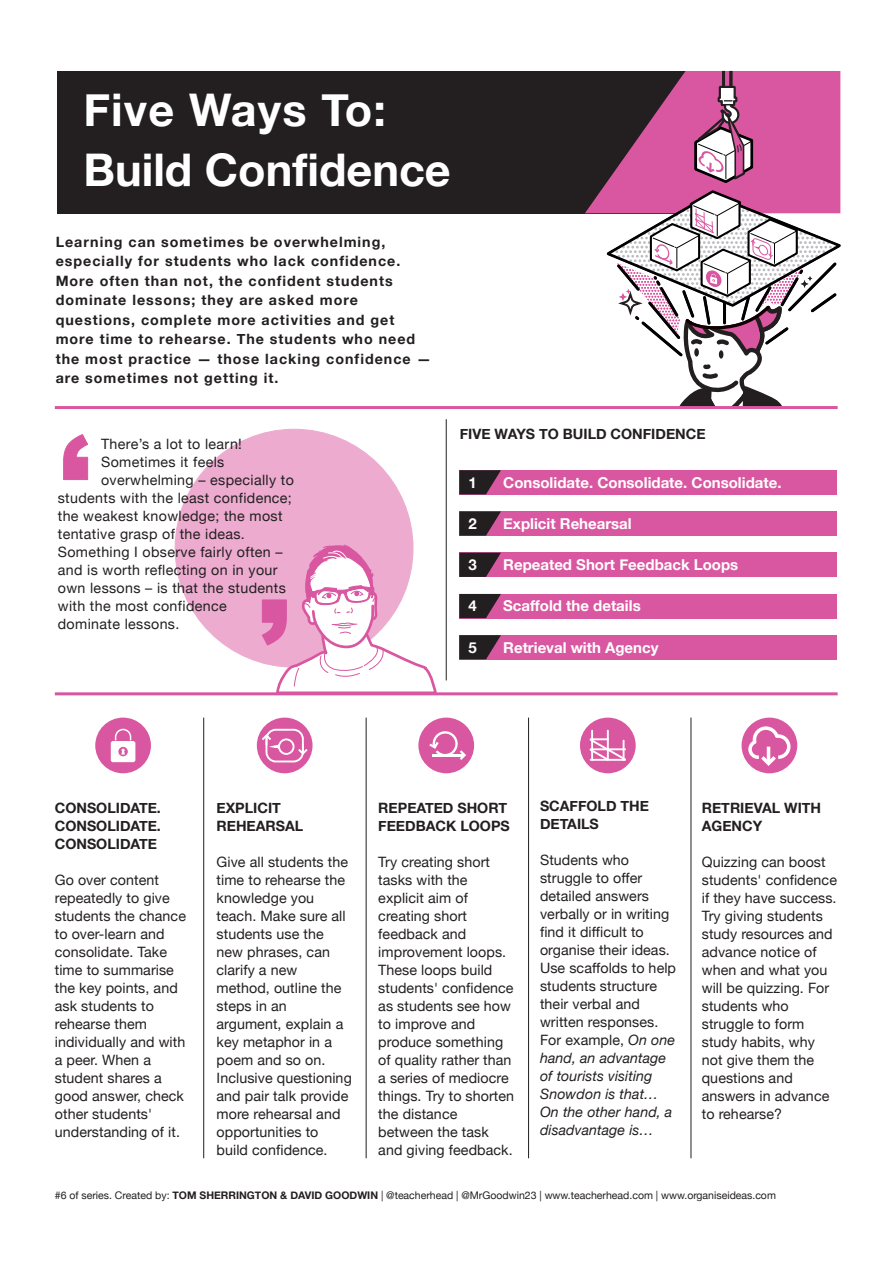
<style>
.page{position:relative;width:893px;height:1263px;background:#fff}
.page>*{position:absolute;margin:0;border:0;box-sizing:border-box;transform-origin:0 0}
.t1{font:700 45px/60px "Helvetica Neue";color:#fff}
.t2{font:700 15px "Helvetica Neue";color:#fff}
.t3{font:14.25px/18px "Helvetica Neue";letter-spacing:.005em;color:#231f20}
.t4{font:700 14.25px/19.5px "Helvetica Neue";letter-spacing:.07em;color:#231f20}
.t5{font:14.25px "Helvetica Neue";letter-spacing:.025em;color:#231f20}
.t6{font:700 14.25px/18px "Helvetica Neue";color:#231f20}
.t7{font:10.5px "Helvetica Neue";color:#231f20}
.s1{font-style:italic}
.s2{font-weight:700}
</style>
<div class="page">
<div style="left:57px;top:71px;width:628px;height:142px;background:#231f20"></div>
<hr style="left:55px;top:692px;width:783px;height:3px;background:#d957a0">
<hr style="left:446px;top:419px;width:1px;height:261px;background:#231f20">
<hr style="left:203px;top:718px;width:1px;height:440px;background:#231f20">
<hr style="left:366px;top:718px;width:1px;height:440px;background:#231f20">
<hr style="left:528px;top:718px;width:1px;height:440px;background:#231f20">
<hr style="left:691px;top:718px;width:1px;height:440px;background:#231f20">
<div style="left:175px;top:429px;width:238px;height:238px;background:#ecabcf;border-radius:50%"></div>
<svg style="left:262px;top:530px;width:176px;height:163px"></svg>
<div style="left:459px;top:470px;width:378px;height:24px;background:#d957a0"></div>
<div style="left:459px;top:511px;width:378px;height:25px;background:#d957a0"></div>
<div style="left:459px;top:553px;width:378px;height:24px;background:#d957a0"></div>
<div style="left:459px;top:594px;width:378px;height:24px;background:#d957a0"></div>
<div style="left:459px;top:635px;width:378px;height:24px;background:#d957a0"></div>
<svg style="left:459px;top:470px;width:42px;height:24px"></svg>
<svg style="left:459px;top:511px;width:42px;height:25px"></svg>
<svg style="left:459px;top:553px;width:42px;height:24px"></svg>
<svg style="left:459px;top:594px;width:42px;height:24px"></svg>
<svg style="left:459px;top:635px;width:42px;height:24px"></svg>
<svg style="left:585px;top:71px;width:256px;height:335px"></svg>
<hr style="left:55px;top:406px;width:783px;height:3px;background:#d957a0">
<svg style="left:95px;top:718px;width:56px;height:55px"></svg>
<svg style="left:261px;top:598px;width:17px;height:54px"></svg>
<svg style="left:63px;top:434px;width:25px;height:46px"></svg>
<div style="left:257px;top:718px;width:56px;height:55px;background:#d957a0;border-radius:50%"></div>
<div style="left:418px;top:718px;width:56px;height:55px;background:#d957a0;border-radius:50%"></div>
<div style="left:580px;top:718px;width:56px;height:55px;background:#d957a0;border-radius:50%"></div>
<div style="left:742px;top:718px;width:55px;height:55px;background:#d957a0;border-radius:50%"></div>
<svg style="left:262px;top:733px;width:48px;height:22px"></svg>
<div style="left:266px;top:729px;width:38px;height:33px;border:2px solid #fff;border-radius:9px"></div>
<svg style="left:429px;top:731px;width:37px;height:29px"></svg>
<svg style="left:748px;top:726px;width:42px;height:40px"></svg>
<hr style="left:591px;top:730px;width:2px;height:31px;background:#fff">
<hr style="left:607px;top:730px;width:2px;height:31px;background:#fff">
<svg style="left:590px;top:738px;width:36px;height:23px"></svg>
<h1 class="t1" style="left:83px;top:81px;width:369px">Five Ways To:<br>Build Confidence</h1>
<p class="t4" style="left:56px;top:232px;width:377px">Learning can sometimes be overwhelming, especially for students who lack confidence.<br>More often than not, the confident students dominate lessons; they are asked more questions, complete more activities and get more time to rehearse. The students who need the most practice — those lacking confidence — are sometimes not getting it.</p>
<p class="t5" style="left:101px;top:433px;width:142px">There’s a lot to learn!</p>
<p class="t5" style="left:101px;top:451px;width:125px">Sometimes it feels</p>
<p class="t5" style="left:101px;top:469px;width:194px">overwhelming – especially to</p>
<p class="t5" style="left:58px;top:487px;width:236px">students with the least confidence;</p>
<p class="t5" style="left:58px;top:505px;width:226px">the weakest knowledge; the most</p>
<p class="t5" style="left:58px;top:523px;width:189px">tentative grasp of the ideas.</p>
<p class="t5" style="left:58px;top:541px;width:226px">Something I observe fairly often –</p>
<p class="t5" style="left:58px;top:559px;width:221px">and is worth reflecting on in your</p>
<p class="t5" style="left:58px;top:577px;width:229px">own lessons – is that the students</p>
<p class="t5" style="left:58px;top:595px;width:170px">with the most confidence</p>
<p class="t5" style="left:58px;top:613px;width:123px">dominate lessons.</p>
<p class="t6" style="left:460px;top:426px;width:247px">FIVE WAYS TO BUILD CONFIDENCE</p>
<p class="t2" style="left:503px;top:470px;width:280px">Consolidate. Consolidate. Consolidate.</p>
<p class="t2" style="left:503px;top:512px;width:130px">Explicit Rehearsal</p>
<p class="t2" style="left:503px;top:553px;width:237px">Repeated Short Feedback Loops</p>
<p class="t2" style="left:503px;top:594px;width:139px">Scaffold the details</p>
<p class="t2" style="left:503px;top:635px;width:157px">Retrieval with Agency</p>
<p class="t2" style="left:468px;top:471px;width:10px">1</p>
<p class="t2" style="left:468px;top:512px;width:10px">2</p>
<p class="t2" style="left:468px;top:553px;width:10px">3</p>
<p class="t2" style="left:468px;top:594px;width:10px">4</p>
<p class="t2" style="left:468px;top:635px;width:10px">5</p>
<p class="t4" style="left:55px;top:799px;width:108px;line-height:18px;text-align:justify">CONSOLIDATE.<br>CONSOLIDATE.<br>CONSOLIDATE</p>
<p class="t3" style="left:55px;top:871px;width:133px">Go over content repeatedly to give students the chance to over-learn and consolidate. Take time to summarise the key points, and ask students to rehearse them individually and with a peer. When a student shares a good answer, check other students' understanding of it.</p>
<p class="t6" style="left:217px;top:799px;width:88px">EXPLICIT<br>REHEARSAL</p>
<p class="t3" style="left:217px;top:853px;width:137px">Give all students the time to rehearse the knowledge you teach. Make sure all students use the new phrases, can clarify a new method, outline the steps in an argument, explain a key metaphor in a poem and so on.<br>Inclusive questioning and pair talk provide more rehearsal and opportunities to build confidence.</p>
<p class="t6" style="left:378px;top:799px;width:133px">REPEATED SHORT<br>FEEDBACK LOOPS</p>
<p class="t3" style="left:378px;top:853px;width:137px">Try creating short tasks with the explicit aim of creating short feedback and improvement loops.<br>These loops build students' confidence as students see how to improve and produce something of quality rather than a series of mediocre things. Try to shorten the distance between the task and giving feedback.</p>
<p class="t6" style="left:540px;top:797px;width:111px">SCAFFOLD THE<br>DETAILS</p>
<p class="t3" style="left:540px;top:852px;width:138px">Students who struggle to offer detailed answers verbally or in writing find it difficult to organise their ideas.<br>Use scaffolds to help students structure their verbal and written responses.<br>For example, <span class="s1">On one hand, an advantage of tourists visiting<br>Snowdon is that…<br>On the other hand, a disadvantage is…</span></p>
<p class="t6" style="left:702px;top:799px;width:121px">RETRIEVAL WITH<br>AGENCY</p>
<p class="t3" style="left:702px;top:853px;width:137px">Quizzing can boost students' confidence if they have success.<br>Try giving students study resources and advance notice of when and what you will be quizzing. For students who struggle to form study habits, why not give them the questions and answers in advance to rehearse?</p>
<p class="t7" style="left:55px;top:1188px;width:723px">#6 of series. Created by: <span class="s2">TOM SHERRINGTON &amp; DAVID GOODWIN</span> | @teacherhead | @MrGoodwin23 | www.teacherhead.com | www.organiseideas.com</p>
</div>
